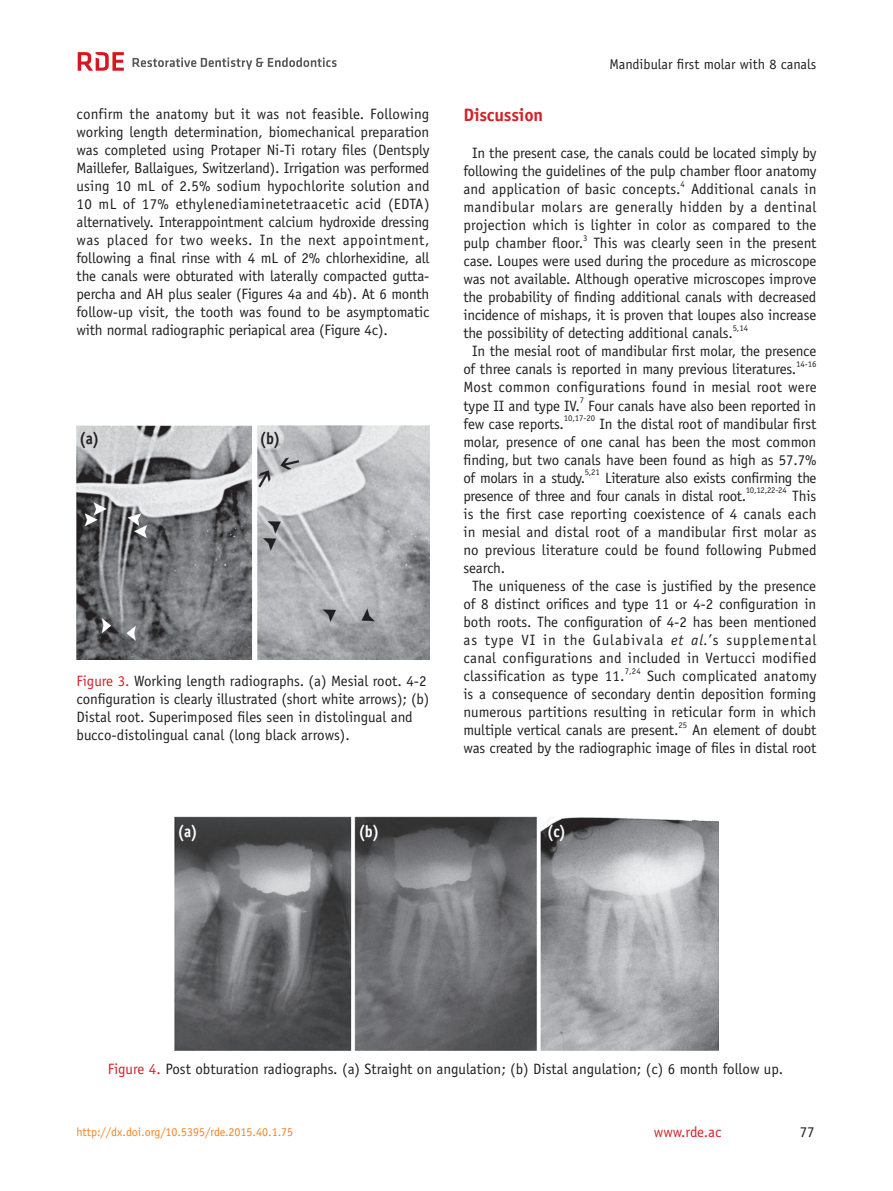
<style>
.page{position:relative;width:893px;height:1191px;background:#fff}
.page>*{position:absolute;margin:0;border:0;box-sizing:border-box;transform-origin:0 0}
.t1{font:700 18px "Officina Sans Std";letter-spacing:-.01em;color:#d1232a}
.t2{font:700 16.5px "Officina Sans Std";color:#fff;scale:.9 1}
.t3{font:700 16.5px "Officina Sans Std";color:#231f20;scale:.9 1}
.t4{font:15px/18px "Officina Sans Std";letter-spacing:-.01em;color:#231f20;text-align:justify}
.t5{font:15px/18px "Officina Sans Std";letter-spacing:.01em;color:#231f20}
.t6{font:15px "Officina Sans Std";letter-spacing:.015em;color:#231f20}
.t7{font:15px "Officina Sans Std";letter-spacing:.06em;color:#231f20}
.t8{font:15px "Officina Sans Std";color:#d1232a}
.t9{font:14.25px "Officina Sans Std";color:#231f20}
.t10{font:12px "Officina Sans Std";color:#f58220}
.t11{font:8.7px "Officina Sans Std";letter-spacing:-.01em;color:#231f20}
.s1{color:#d1232a}
.s2{font-style:italic}
</style>
<div class="page">
<svg style="left:133px;top:57px;width:204px;height:13px"></svg>
<svg style="left:78px;top:52px;width:46px;height:19px"></svg>
<img style="left:77px;top:425px;width:352px;height:234px">
<img style="left:174px;top:816px;width:545px;height:234px">
<p class="t9" style="left:609px;top:55px;width:208px">Mandibular first molar with 8 canals</p>
<p class="t4" style="left:77px;top:105px;width:355px">confirm the anatomy but it was not feasible. Following working length determination, biomechanical preparation was completed using Protaper Ni-Ti rotary files (Dentsply Maillefer, Ballaigues, Switzerland). Irrigation was performed using 10 mL of 2.5% sodium hypochlorite solution and 10 mL of 17% ethylenediaminetetraacetic acid (EDTA) alternatively. Interappointment calcium hydroxide dressing was placed for two weeks. In the next appointment, following a final rinse with 4 mL of 2% chlorhexidine, all the canals were obturated with laterally compacted gutta&shy;percha and AH plus sealer (Figures 4a and 4b). At 6 month follow-up visit, the tooth was found to be asymptomatic with normal radiographic periapical area (Figure 4c).</p>
<p class="t1" style="left:463px;top:104px;width:81px">Discussion</p>
<p class="t4" style="left:463px;top:144px;width:355px;text-indent:9px">In the present case, the canals could be located simply by following the guidelines of the pulp chamber floor anatomy and application of basic concepts.</p>
<p class="t11" style="left:680px;top:179px;width:6px">4</p>
<p class="t4" style="left:463px;top:180px;width:354px;text-indent:227px">Additional canals in mandibular molars are generally hidden by a dentinal projection which is lighter in color as compared to the pulp chamber floor.</p>
<p class="t11" style="left:583px;top:233px;width:6px">3</p>
<p class="t4" style="left:463px;top:234px;width:354px;text-indent:130px">This was clearly seen in the present case. Loupes were used during the procedure as microscope was not available. Although operative microscopes improve the probability of finding additional canals with decreased incidence of mishaps, it is proven that loupes also increase the possibility of detecting additional canals.</p>
<p class="t11" style="left:733px;top:323px;width:17px">5,14</p>
<p class="t4" style="left:463px;top:342px;width:354px;text-indent:9px">In the mesial root of mandibular first molar, the presence of three canals is reported in many previous literatures.</p>
<p class="t11" style="left:796px;top:359px;width:22px">14-16</p>
<p class="t5" style="left:463px;top:378px;width:355px">Most common configurations found in mesial root were type II and type IV.</p>
<p class="t11" style="left:580px;top:395px;width:6px">7</p>
<p class="t4" style="left:588px;top:396px;width:230px">Four canals have also been reported in</p>
<p class="t3" style="left:79px;top:427px;width:24px">(a)</p>
<p class="t3" style="left:259px;top:427px;width:25px">(b)</p>
<p class="t4" style="left:77px;top:672px;width:354px;text-align:left"><span class="s1">Figure 3.</span> Working length radiographs. (a) Mesial root. 4-2 configuration is clearly illustrated (short white arrows); (b)<br>Distal root. Superimposed files seen in distolingual and bucco-distolingual canal (long black arrows).</p>
<p class="t4" style="left:463px;top:414px;width:102px">few case reports.</p>
<p class="t11" style="left:564px;top:413px;width:33px">10,17-20</p>
<p class="t4" style="left:463px;top:414px;width:354px;text-indent:136px">In the distal root of mandibular first molar, presence of one canal has been the most common finding, but two canals have been found as high as 57.7% of molars in a study.</p>
<p class="t11" style="left:585px;top:467px;width:17px">5,21</p>
<p class="t4" style="left:463px;top:468px;width:354px;text-indent:142px">Literature also exists confirming the presence of three and four canals in distal root.</p>
<p class="t11" style="left:746px;top:485px;width:42px">10,12,22-24</p>
<p class="t4" style="left:792px;top:486px;width:26px">This</p>
<p class="t5" style="left:463px;top:504px;width:354px">is the first case reporting coexistence of 4 canals each</p>
<p class="t5" style="left:463px;top:522px;width:355px">in mesial and distal root of a mandibular first molar as</p>
<p class="t4" style="left:463px;top:540px;width:355px">no previous literature could be found following Pubmed</p>
<p class="t4" style="left:463px;top:558px;width:43px">search.</p>
<p class="t4" style="left:472px;top:576px;width:346px">The uniqueness of the case is justified by the presence</p>
<p class="t4" style="left:463px;top:594px;width:354px">of 8 distinct orifices and type 11 or 4-2 configuration in</p>
<p class="t4" style="left:463px;top:612px;width:355px">both roots. The configuration of 4-2 has been mentioned</p>
<p class="t7" style="left:463px;top:631px;width:354px">as type VI in the Gulabivala <span class="s2">et al.</span>’s supplemental</p>
<p class="t6" style="left:463px;top:649px;width:354px">canal configurations and included in Vertucci modified</p>
<p class="t6" style="left:463px;top:667px;width:163px">classification as type 11.</p>
<p class="t11" style="left:625px;top:665px;width:18px">7,24</p>
<p class="t4" style="left:463px;top:666px;width:354px;text-indent:183px">Such complicated anatomy is a consequence of secondary dentin deposition forming numerous partitions resulting in reticular form in which multiple vertical canals are present.</p>
<p class="t11" style="left:678px;top:719px;width:10px">25</p>
<p class="t4" style="left:463px;top:720px;width:354px;text-align:right">An element of doubt<br>was created by the radiographic image of files in distal root</p>
<p class="t2" style="left:178px;top:821px;width:24px">(a)</p>
<p class="t2" style="left:358px;top:821px;width:25px">(b)</p>
<p class="t2" style="left:547px;top:821px;width:23px">(c)</p>
<p class="t4" style="left:108px;top:1059px;width:677px"><span class="s1">Figure 4.</span> Post obturation radiographs. (a) Straight on angulation; (b) Distal angulation; (c) 6 month follow up.</p>
<p class="t10" style="left:77px;top:1124px;width:218px">http://dx.doi.org/10.5395/rde.2015.40.1.75</p>
<p class="t8" style="left:654px;top:1122px;width:69px">www.rde.ac</p>
<p class="t4" style="left:800px;top:1122px;width:16px">77</p>
</div>
